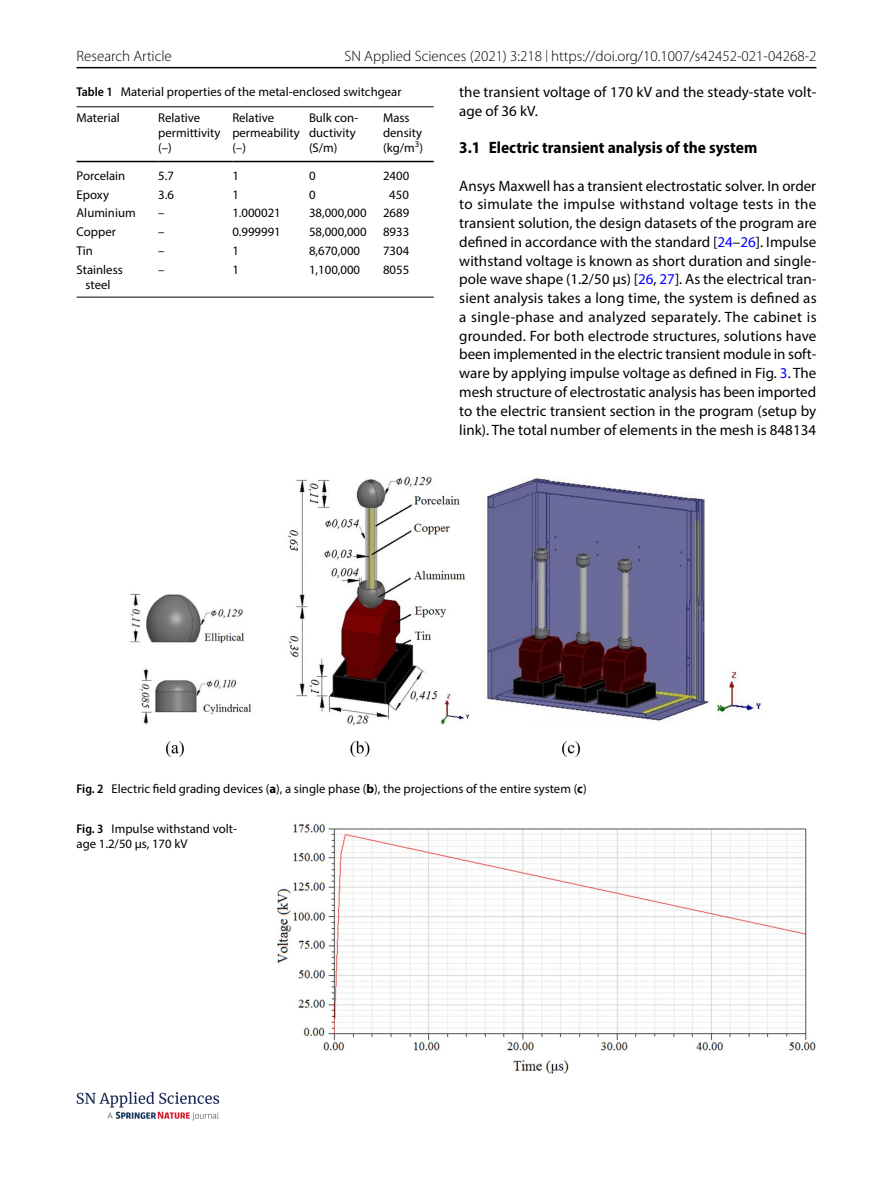
<style>
.page{position:relative;width:893px;height:1187px;background:#fff}
.page>*{position:absolute;margin:0;border:0;box-sizing:border-box;transform-origin:0 0}
.t1{font:700 semi-condensed 16.5px "Myriad Pro";color:#000}
.t2{font:15px/18.8px "Myriad Pro";letter-spacing:.005em;color:#000}
.t3{font:300 15px "Myriad Pro";color:#000}
.t4{font:12.75px/15px "Myriad Pro";color:#000}
.s1{font-size:12px}
.s2{color:#00f}
.s3{font-weight:600;font-stretch:semi-condensed}
.s4{font-weight:700}
</style>
<div class="page">
<hr style="left:77px;top:67px;width:739px;height:1px;background:#000">
<img style="left:77px;top:1091px;width:143px;height:29px">
<hr style="left:77px;top:106px;width:81px;height:1px;background:#000">
<hr style="left:77px;top:161px;width:81px;height:1px;background:#000">
<hr style="left:158px;top:106px;width:74px;height:1px;background:#000">
<hr style="left:158px;top:161px;width:74px;height:1px;background:#000">
<hr style="left:232px;top:106px;width:77px;height:1px;background:#000">
<hr style="left:232px;top:161px;width:77px;height:1px;background:#000">
<hr style="left:309px;top:106px;width:74px;height:1px;background:#000">
<hr style="left:309px;top:161px;width:74px;height:1px;background:#000">
<hr style="left:383px;top:106px;width:51px;height:1px;background:#000">
<hr style="left:383px;top:161px;width:51px;height:1px;background:#000">
<hr style="left:77px;top:297px;width:81px;height:1px;background:#000">
<hr style="left:158px;top:297px;width:74px;height:1px;background:#000">
<hr style="left:232px;top:297px;width:77px;height:1px;background:#000">
<hr style="left:309px;top:297px;width:74px;height:1px;background:#000">
<hr style="left:383px;top:297px;width:51px;height:1px;background:#000">
<img style="left:130px;top:476px;width:632px;height:281px">
<img style="left:276px;top:823px;width:540px;height:250px">
<p class="t3" style="left:77px;top:47px;width:97px">Research Article</p>
<p class="t3" style="left:344px;top:47px;width:473px">SN Applied Sciences (2021) 3:218 <span class="s1">|</span> https://doi.org/10.1007/s42452-021-04268-2</p>
<p class="t2" style="left:459px;top:82px;width:359px">the transient voltage of 170 kV and the steady-state volt&shy;age of 36 kV.</p>
<p class="t1" style="left:459px;top:138px;width:300px">3.1 Electric transient analysis of the system</p>
<p class="t2" style="left:459px;top:176px;width:359px;text-align:justify">Ansys Maxwell has a transient electrostatic solver. In order to simulate the impulse withstand voltage tests in the transient solution, the design datasets of the program are defined in accordance with the standard [<span class="s2">24</span>–<span class="s2">26</span>]. Impulse withstand voltage is known as short duration and single&shy;pole wave shape (1.2/50 μs) [<span class="s2">26</span>, <span class="s2">27</span>]. As the electrical tran&shy;sient analysis takes a long time, the system is defined as a single-phase and analyzed separately. The cabinet is grounded. For both electrode structures, solutions have been implemented in the electric transient module in soft&shy;ware by applying impulse voltage as defined in Fig. <span class="s2">3</span>. The mesh structure of electrostatic analysis has been imported to the electric transient section in the program (setup by link). The total number of elements in the mesh is 848134</p>
<p class="t4" style="left:77px;top:79px;width:327px;line-height:25.5px"><span class="s3">Table 1</span> Material properties of the metal-enclosed switchgear<br>Material</p>
<p class="t4" style="left:158px;top:110px;width:64px">Relative permittivity (–)</p>
<p class="t4" style="left:232px;top:110px;width:69px">Relative permeability (–)</p>
<p class="t4" style="left:309px;top:110px;width:51px">Bulk con&shy;ductivity (S/m)</p>
<p class="t4" style="left:383px;top:110px;width:41px">Mass density (kg/m<sup>3</sup>)</p>
<p class="t4" style="left:77px;top:168px;width:50px">Porcelain</p>
<p class="t4" style="left:158px;top:168px;width:17px">5.7</p>
<p class="t4" style="left:232px;top:168px;width:8px">1</p>
<p class="t4" style="left:309px;top:168px;width:8px">0</p>
<p class="t4" style="left:383px;top:168px;width:28px">2400</p>
<p class="t4" style="left:77px;top:187px;width:34px">Epoxy</p>
<p class="t4" style="left:158px;top:187px;width:17px">3.6</p>
<p class="t4" style="left:232px;top:187px;width:8px">1</p>
<p class="t4" style="left:309px;top:187px;width:8px">0</p>
<p class="t4" style="left:389px;top:187px;width:21px">450</p>
<p class="t4" style="left:77px;top:205px;width:61px">Aluminium</p>
<p class="t4" style="left:158px;top:205px;width:8px">–</p>
<p class="t4" style="left:232px;top:205px;width:50px">1.000021</p>
<p class="t4" style="left:309px;top:205px;width:59px">38,000,000</p>
<p class="t4" style="left:383px;top:205px;width:28px">2689</p>
<p class="t4" style="left:77px;top:224px;width:41px">Copper</p>
<p class="t4" style="left:158px;top:224px;width:8px">–</p>
<p class="t4" style="left:232px;top:224px;width:50px">0.999991</p>
<p class="t4" style="left:309px;top:224px;width:59px">58,000,000</p>
<p class="t4" style="left:383px;top:224px;width:28px">8933</p>
<p class="t4" style="left:77px;top:243px;width:18px">Tin</p>
<p class="t4" style="left:158px;top:243px;width:8px">–</p>
<p class="t4" style="left:232px;top:243px;width:8px">1</p>
<p class="t4" style="left:309px;top:243px;width:53px">8,670,000</p>
<p class="t4" style="left:383px;top:243px;width:28px">7304</p>
<p class="t4" style="left:77px;top:261px;width:48px;text-align:center">Stainless steel</p>
<p class="t4" style="left:158px;top:261px;width:8px">–</p>
<p class="t4" style="left:232px;top:261px;width:8px">1</p>
<p class="t4" style="left:309px;top:261px;width:53px">1,100,000</p>
<p class="t4" style="left:383px;top:261px;width:28px">8055</p>
<p class="t4" style="left:77px;top:780px;width:512px"><span class="s3">Fig. 2</span> Electric field grading devices (<span class="s4">a</span>), a single phase (<span class="s4">b</span>), the projections of the entire system (<span class="s4">c</span>)</p>
<p class="t4" style="left:77px;top:821px;width:162px"><span class="s3">Fig. 3</span> Impulse withstand volt&shy;age 1.2/50 µs, 170 kV</p>
</div>
